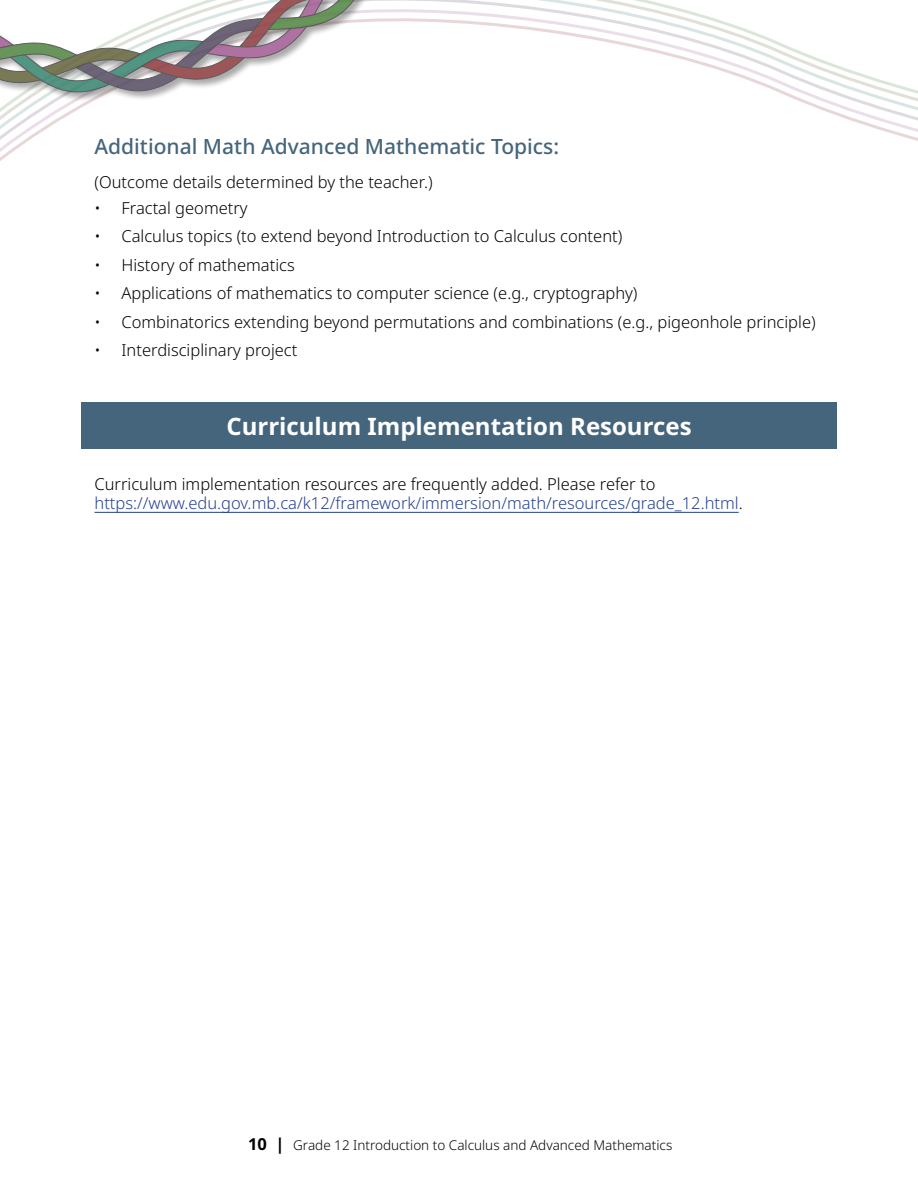
<style>
.page{position:relative;width:918px;height:1188px;background:#fff}
.page>*{position:absolute;margin:0;border:0;box-sizing:border-box;transform-origin:0 0}
.H2_White{font:700 24px "Noto Sans";color:#fff}
.Header_Enduring{font:500 21px "Noto Sans";color:#45657d}
.Paragraph{font:300 16.5px "Noto Sans";color:#000}
.Paragraph-2{font:300 16.5px/19.8px "Noto Sans";color:#25408f}
.t1{font:300 13.5px "Noto Sans";color:#000}
.s1{color:#000}
.s2{font-weight:700;font-size:16.5px}
</style>
<div class="page">
<svg style="left:0;top:0;width:918px;height:161px"></svg>
<div style="left:0;top:0;width:515px;height:102px;background:#000;opacity:.4"></div>
<svg style="left:0;top:0;width:407px;height:96px"></svg>
<div style="left:81px;top:402px;width:756px;height:46px;background:#45657d"></div>
<hr style="left:94px;top:512px;width:645px;height:1px;background:#25408f">
<h3 class="Header_Enduring" style="left:94px;top:132px;width:466px">Additional Math Advanced Mathematic Topics:</h3>
<p class="Paragraph" style="left:94px;top:170px;width:340px">(Outcome details determined by the teacher.)</p>
<p class="Paragraph" style="left:94px;top:196px;width:155px">• Fractal geometry</p>
<p class="Paragraph" style="left:94px;top:225px;width:529px">• Calculus topics (to extend beyond Introduction to Calculus content)</p>
<p class="Paragraph" style="left:94px;top:253px;width:202px">• History of mathematics</p>
<p class="Paragraph" style="left:94px;top:282px;width:545px">• Applications of mathematics to computer science (e.g., cryptography)</p>
<p class="Paragraph" style="left:94px;top:310px;width:723px">• Combinatorics extending beyond permutations and combinations (e.g., pigeonhole principle)</p>
<p class="Paragraph" style="left:94px;top:338px;width:204px">• Interdisciplinary project</p>
<h2 class="H2_White" style="left:226px;top:409px;width:467px">Curriculum Implementation Resources</h2>
<p class="Paragraph-2" style="left:94px;top:474px;width:650px"><span class="s1">Curriculum implementation resources are frequently added. Please refer to </span>https://www.edu.gov.mb.ca/k12/framework/immersion/math/resources/grade_12.html<span class="s1">.</span></p>
<p class="t1" style="left:248px;top:1135px;width:426px"><span class="s2">10 |</span> Grade 12 Introduction to Calculus and Advanced Mathematics</p>
</div>
